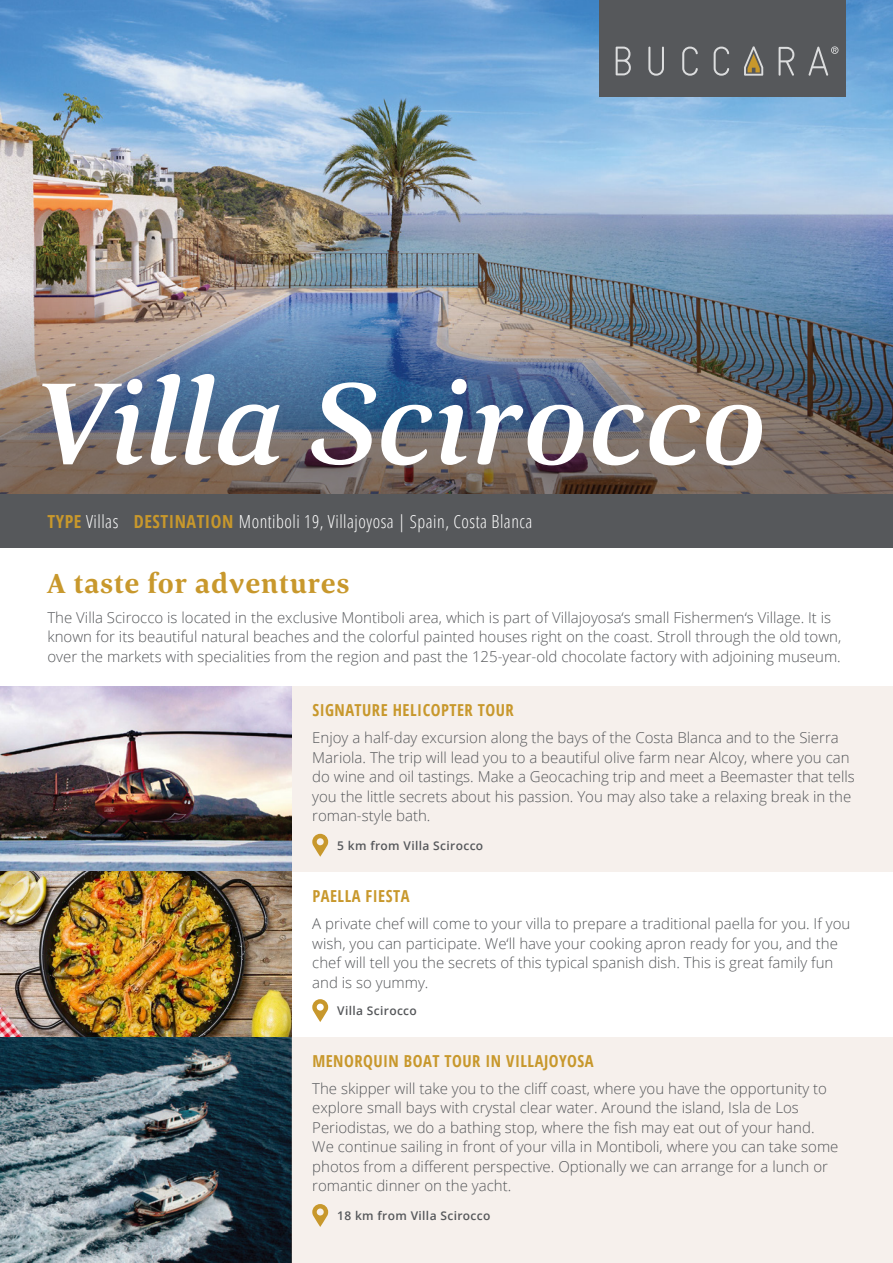
<style>
.page{position:relative;width:893px;height:1263px;background:#fff}
.page>*{position:absolute;margin:0;border:0;box-sizing:border-box;transform-origin:0 0}
.t1{font:italic 500 120px "Corda";letter-spacing:.01em;color:#fff}
.t2{font:700 28.5px "Corda";letter-spacing:.03em;color:#c8982c}
.t3{font:300 condensed 18px "Open Sans";letter-spacing:.03em;color:#fff}
.t4{font:700 condensed 16.5px "Open Sans";letter-spacing:.03em;color:#c8982c}
.t5{font:300 15px/19.5px "Open Sans";color:#56585b}
.t6{font:600 12px "Open Sans";letter-spacing:.03em;color:#56585b}
.s1{font-weight:700;color:#c8982c}
</style>
<div class="page">
<img style="left:0;top:0;width:893px;height:288px">
<div style="left:292px;top:686px;width:601px;height:186px;background:#f6f0ec"></div>
<img style="left:0;top:288px;width:893px;height:206px">
<div style="left:599px;top:0;width:246px;height:96px;background:#56585b"></div>
<svg style="left:744px;top:46px;width:19px;height:30px"></svg>
<svg style="left:616px;top:47px;width:15px;height:28px"></svg>
<svg style="left:648px;top:47px;width:16px;height:29px"></svg>
<svg style="left:682px;top:47px;width:16px;height:29px"></svg>
<svg style="left:714px;top:47px;width:15px;height:29px"></svg>
<svg style="left:779px;top:47px;width:15px;height:29px"></svg>
<svg style="left:809px;top:46px;width:29px;height:30px"></svg>
<div style="left:0;top:494px;width:893px;height:54px;background:#56585b"></div>
<img style="left:0;top:686px;width:292px;height:577px">
<svg style="left:312px;top:834px;width:16px;height:23px"></svg>
<svg style="left:312px;top:999px;width:16px;height:23px"></svg>
<div style="left:292px;top:1037px;width:601px;height:226px;background:#f6f0ec"></div>
<svg style="left:312px;top:1204px;width:16px;height:23px"></svg>
<h1 class="t1" style="left:33px;top:344px;width:734px">Villa Scirocco</h1>
<p class="t3" style="left:48px;top:509px;width:486px"><span class="s1">TYPE</span> Villas <span class="s1">DESTINATION</span> Montiboli 19, Villajoyosa | Spain, Costa Blanca</p>
<h2 class="t2" style="left:47px;top:565px;width:304px">A taste for adventures</h2>
<p class="t5" style="left:47px;top:607px;width:795px">The Villa Scirocco is located in the exclusive Montiboli area, which is part of Villajoyosa‘s small Fishermen‘s Village. It is known for its beautiful natural beaches and the colorful painted houses right on the coast. Stroll through the old town, over the markets with specialities from the region and past the 125-year-old chocolate factory with adjoining museum.</p>
<p class="t4" style="left:312px;top:699px;width:203px">SIGNATURE HELICOPTER TOUR</p>
<p class="t5" style="left:312px;top:728px;width:544px">Enjoy a half-day excursion along the bays of the Costa Blanca and to the Sierra Mariola. The trip will lead you to a beautiful olive farm near Alcoy, where you can do wine and oil tastings. Make a Geocaching trip and meet a Beemaster that tells you the little secrets about his passion. You may also take a relaxing break in the roman-style bath.</p>
<p class="t6" style="left:337px;top:837px;width:148px">5 km from Villa Scirocco</p>
<p class="t4" style="left:312px;top:885px;width:99px">PAELLA FIESTA</p>
<p class="t5" style="left:312px;top:913px;width:540px">A private chef will come to your villa to prepare a traditional paella for you. If you wish, you can participate. We‘ll have your cooking apron ready for you, and the chef will tell you the secrets of this typical spanish dish. This is great family fun and is so yummy.</p>
<p class="t6" style="left:337px;top:1002px;width:81px">Villa Scirocco</p>
<p class="t4" style="left:312px;top:1049px;width:283px">MENORQUIN BOAT TOUR IN VILLAJOYOSA</p>
<p class="t5" style="left:312px;top:1078px;width:528px">The skipper will take you to the cliff coast, where you have the opportunity to explore small bays with crystal clear water. Around the island, Isla de Los Periodistas, we do a bathing stop, where the fish may eat out of your hand.<br>We continue sailing in front of your villa in Montiboli, where you can take some photos from a different perspective. Optionally we can arrange for a lunch or romantic dinner on the yacht.</p>
<p class="t6" style="left:337px;top:1207px;width:155px">18 km from Villa Scirocco</p>
</div>
